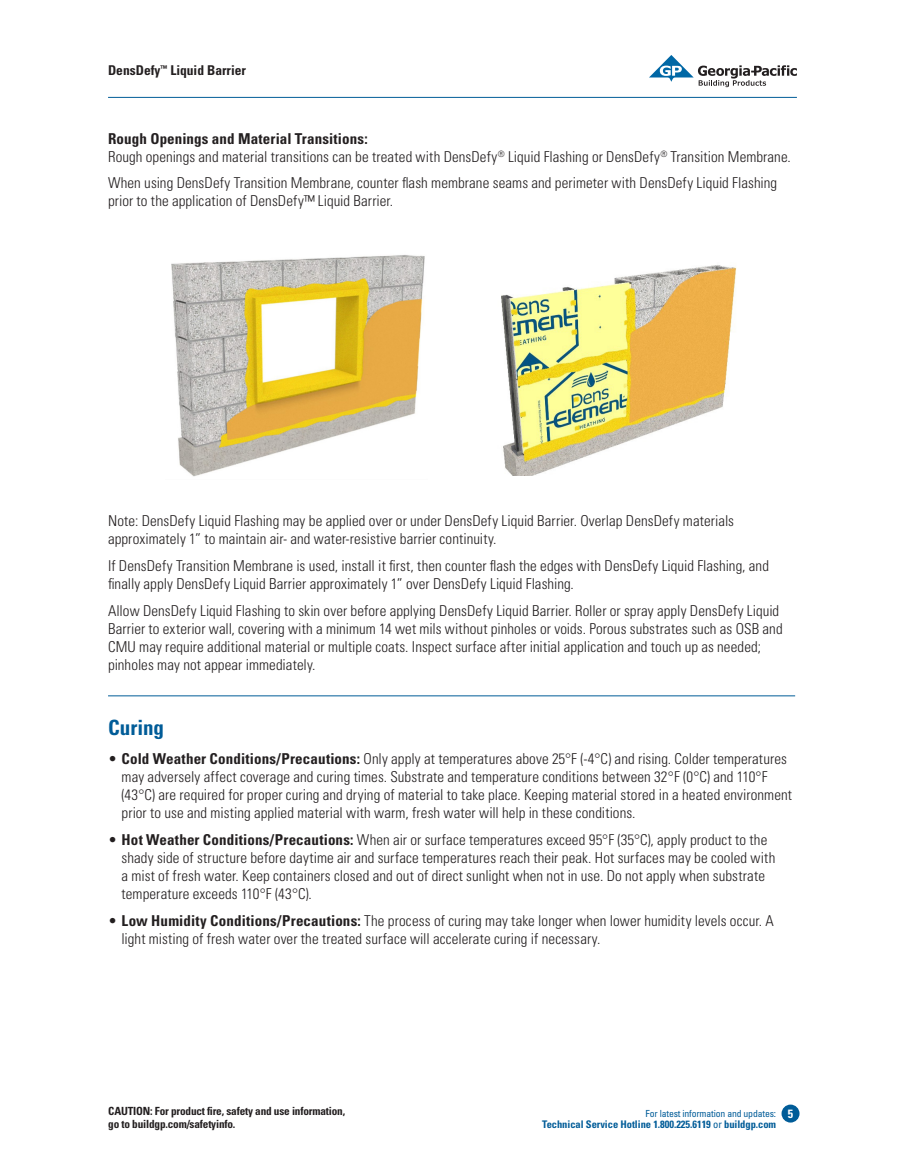
<style>
.page{position:relative;width:905px;height:1175px;background:#fff}
.page>*{position:absolute;margin:0;border:0;box-sizing:border-box;transform-origin:0 0}
.Headline{font:700 condensed 21px "Univers";color:#005c98}
.Body_copy{font:300 condensed 15px/18px "Univers";letter-spacing:.005em;color:#231f20}
.t1{font:700 condensed 13.5px "Univers";color:#231f20}
.t2{font:700 condensed 11.25px/12.8px "Univers";letter-spacing:-.015em;color:#231f20}
.t3{font:700 condensed 10.5px "Univers";letter-spacing:-.005em;color:#005c98}
.t4{font:condensed 9.75px "Univers";letter-spacing:-.015em;color:#005c98}
.s1{font-weight:700}
.s2{font-weight:700;font-size:12px;color:#fff}
.s3{font-weight:400}
</style>
<div class="page">
<div style="left:781px;top:1104px;width:18px;height:18px;background:#005c98;border-radius:50%"></div>
<hr style="left:108px;top:97px;width:688px;height:1px;background:#005c98">
<svg style="left:649px;top:55px;width:147px;height:32px"></svg>
<hr style="left:108px;top:695px;width:687px;height:1px;background:#005c98">
<img style="left:171px;top:255px;width:254px;height:222px">
<img style="left:501px;top:265px;width:236px;height:211px">
<p class="t1" style="left:108px;top:62px;width:139px">DensDefy<sup>™</sup> Liquid Barrier</p>
<p class="Body_copy" style="left:108px;top:129px;width:684px"><span class="s1">Rough Openings and Material Transitions:<br></span>Rough openings and material transitions can be treated with DensDefy<sup>®</sup> Liquid Flashing or DensDefy<sup>®</sup> Transition Membrane.</p>
<p class="Body_copy" style="left:108px;top:174px;width:670px">When using DensDefy Transition Membrane, counter flash membrane seams and perimeter with DensDefy Liquid Flashing prior to the application of DensDefy™ Liquid Barrier.</p>
<p class="Body_copy" style="left:108px;top:512px;width:627px">Note: DensDefy Liquid Flashing may be applied over or under DensDefy Liquid Barrier. Overlap DensDefy materials approximately 1” to maintain air- and water-resistive barrier continuity.</p>
<p class="Body_copy" style="left:108px;top:556px;width:662px">If DensDefy Transition Membrane is used, install it first, then counter flash the edges with DensDefy Liquid Flashing, and finally apply DensDefy Liquid Barrier approximately 1” over DensDefy Liquid Flashing.</p>
<p class="Body_copy" style="left:108px;top:601px;width:676px">Allow DensDefy Liquid Flashing to skin over before applying DensDefy Liquid Barrier. Roller or spray apply DensDefy Liquid Barrier to exterior wall, covering with a minimum 14 wet mils without pinholes or voids. Porous substrates such as OSB and CMU may require additional material or multiple coats. Inspect surface after initial application and touch up as needed; pinholes may not appear immediately.</p>
<p class="Headline" style="left:108px;top:715px;width:58px">Curing</p>
<p class="Body_copy" style="left:122px;top:749px;width:672px;text-indent:-14px">• <span class="s1">Cold Weather Conditions/Precautions:</span> Only apply at temperatures above 25°F (-4°C) and rising. Colder temperatures may adversely affect coverage and curing times. Substrate and temperature conditions between 32°F (0°C) and 110°F (43°C) are required for proper curing and drying of material to take place. Keeping material stored in a heated environment prior to use and misting applied material with warm, fresh water will help in these conditions.</p>
<p class="Body_copy" style="left:122px;top:830px;width:655px;text-indent:-14px">• <span class="s1">Hot Weather Conditions/Precautions:</span> When air or surface temperatures exceed 95°F (35°C), apply product to the shady side of structure before daytime air and surface temperatures reach their peak. Hot surfaces may be cooled with a mist of fresh water. Keep containers closed and out of direct sunlight when not in use. Do not apply when substrate temperature exceeds 110°F (43°C).</p>
<p class="Body_copy" style="left:122px;top:911px;width:653px;text-indent:-14px">• <span class="s1">Low Humidity Conditions/Precautions:</span> The process of curing may take longer when lower humidity levels occur. A light misting of fresh water over the treated surface will accelerate curing if necessary.</p>
<p class="t2" style="left:108px;top:1104px;width:238px">CAUTION: For product fire, safety and use information, go to buildgp.com/safetyinfo.</p>
<p class="t4" style="left:645px;top:1106px;width:149px">For latest information and updates: <span class="s2">5</span></p>
<p class="t3" style="left:542px;top:1117px;width:235px">Technical Service Hotline 1.800.225.6119 <span class="s3">or</span> buildgp.com</p>
</div>
